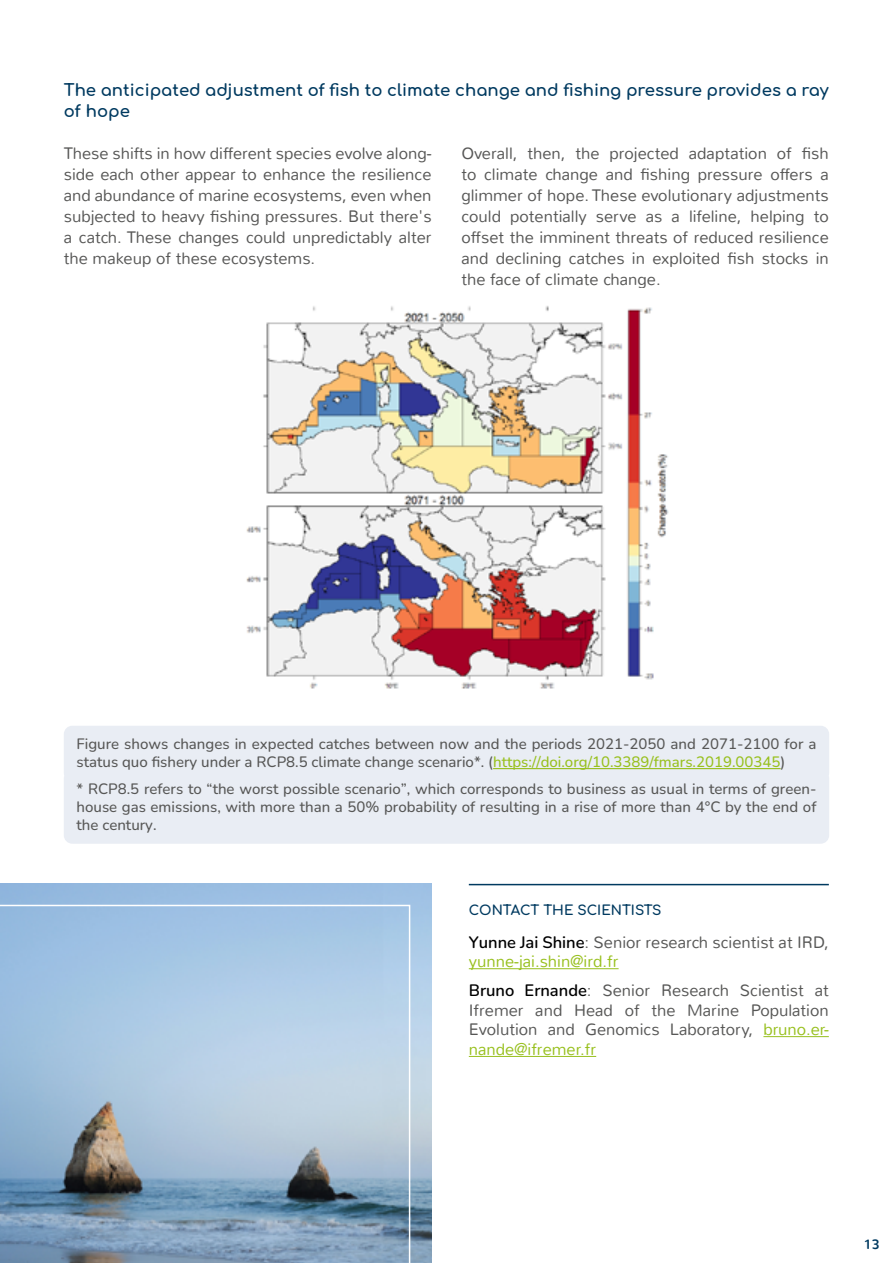
<style>
.page{position:relative;width:893px;height:1263px;background:#fff}
.page>*{position:absolute;margin:0;border:0;box-sizing:border-box;transform-origin:0 0}
.t1{font:300 16.5px/21px "Nunito";color:#575756;text-align:justify}
.t2{font:16.5px/21px "Comfortaa";color:#003a60}
.t3{font:200 15px/18px "Nunito";color:#575756}
.t4{font:13.5px "Comfortaa";color:#003a60}
.t5{font:13.5px "Nunito";color:#003a60}
.s1{color:#98c01e}
.s2{font-weight:200;color:#000}
</style>
<div class="page">
<img style="left:246px;top:306px;width:423px;height:383px">
<div style="left:64px;top:726px;width:765px;height:55px;background:#e9edf4;border-radius:9px"></div>
<hr style="left:493px;top:768px;width:288px;height:1px;background:#98c01e">
<div style="left:64px;top:770px;width:765px;height:74px;background:#e9edf4;border-radius:9px"></div>
<hr style="left:469px;top:884px;width:360px;height:1px;background:#003a60">
<hr style="left:469px;top:968px;width:150px;height:1px;background:#98c01e">
<hr style="left:763px;top:1036px;width:66px;height:1px;background:#98c01e">
<hr style="left:469px;top:1056px;width:127px;height:1px;background:#98c01e">
<img style="left:0;top:883px;width:432px;height:380px">
<svg style="left:0;top:905px;width:410px;height:358px;background:#9cb7cf"></svg>
<p class="t2" style="left:64px;top:77px;width:767px">The anticipated adjustment of fish to climate change and fishing pressure provides a ray of hope</p>
<p class="t1" style="left:64px;top:143px;width:369px">These shifts in how different species evolve along&shy;side each other appear to enhance the resilience and abundance of marine ecosystems, even when subjected to heavy fishing pressures. But there's a catch. These changes could unpredictably alter the makeup of these ecosystems.</p>
<p class="t1" style="left:461px;top:143px;width:369px">Overall, then, the projected adaptation of fish to climate change and fishing pressure offers a glimmer of hope. These evolutionary adjustments could potentially serve as a lifeline, helping to offset the imminent threats of reduced resilience and declining catches in exploited fish stocks in the face of climate change.</p>
<p class="t3" style="left:77px;top:735px;width:741px">Figure shows changes in expected catches between now and the periods 2021-2050 and 2071-2100 for a status quo fishery under a RCP8.5 climate change scenario*. (<span class="s1">https://doi.org/10.3389/fmars.2019.00345</span>)</p>
<p class="t3" style="left:77px;top:779px;width:741px;text-align:justify">* RCP8.5 refers to “the worst possible scenario”, which corresponds to business as usual in terms of green&shy;house gas emissions, with more than a 50% probability of resulting in a rise of more than 4°C by the end of the century.</p>
<p class="t4" style="left:469px;top:898px;width:194px">CONTACT THE SCIENTISTS</p>
<p class="t1" style="left:469px;top:932px;width:362px;line-height:19.8px"><span class="s2">Yunne Jai Shine</span>: Senior research scientist at IRD, <span class="s1">yunne-jai.shin@ird.fr</span></p>
<p class="t1" style="left:469px;top:980px;width:362px;line-height:19.8px"><span class="s2">Bruno Ernande</span>: Senior Research Scientist at Ifremer and Head of the Marine Population Evolution and Genomics Laboratory, <span class="s1">bruno.er&shy;nande@ifremer.fr</span></p>
<p class="t5" style="left:864px;top:1236px;width:17px">13</p>
</div>
